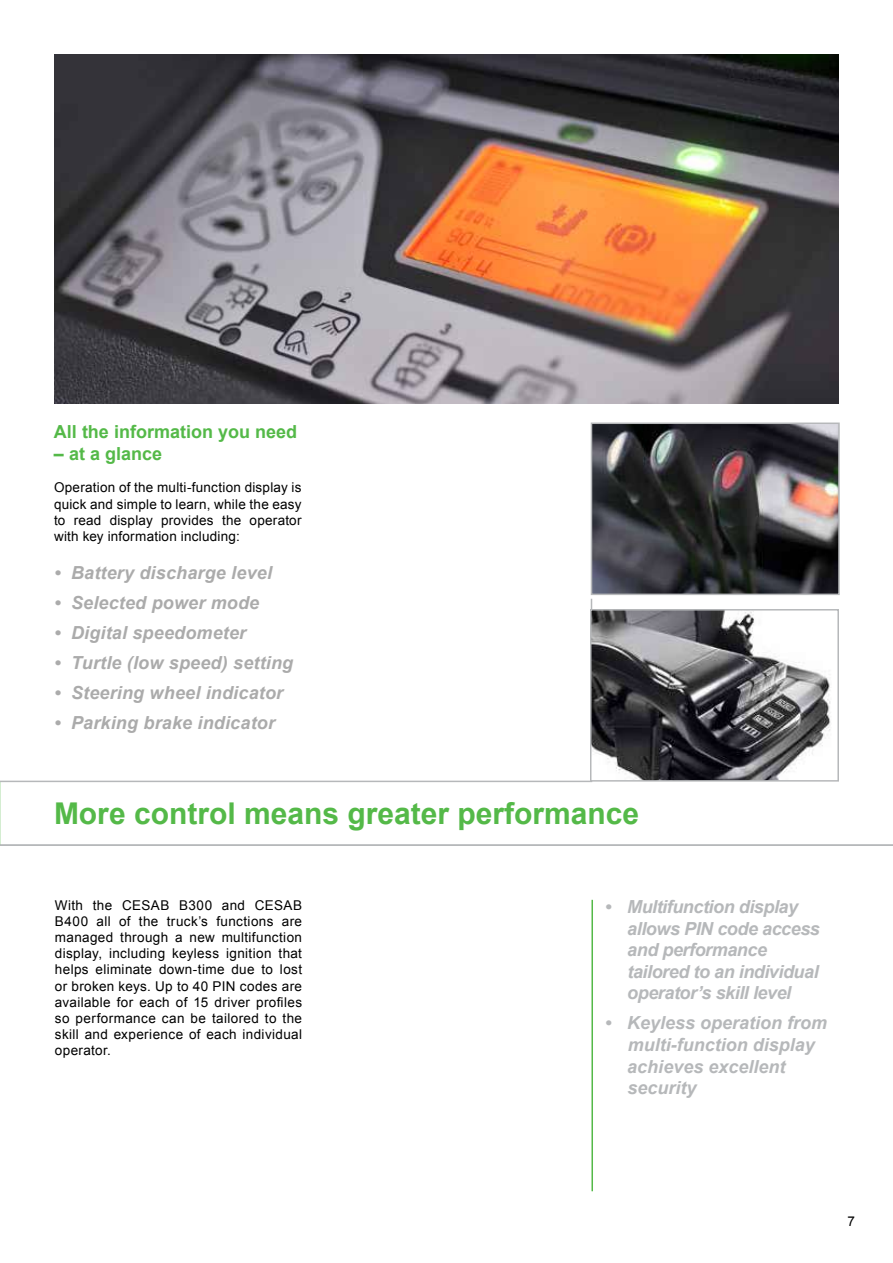
<style>
.page{position:relative;width:893px;height:1263px;background:#fff}
.page>*{position:absolute;margin:0;border:0;box-sizing:border-box;transform-origin:0 0}
.t1{font:700 30px "Arial";color:#54b948}
.t2{font:italic 700 18px "Arial";letter-spacing:.01em;color:#ababab}
.t3{font:italic 700 18px/21.6px "Arial";letter-spacing:-.025em;color:#b6b8ba}
.t4{font:italic 700 18px/21.6px "Arial";color:#b6b8ba}
.t5{font:700 18px "Arial";color:#54b948}
.t6{font:13.5px/16.2px "Arial";letter-spacing:.02em;color:#000;text-align:justify}
</style>
<div class="page">
<img style="left:54px;top:54px;width:785px;height:350px">
<hr style="left:0;top:844px;width:893px;height:2px;background:#b6b8ba">
<svg style="left:0;top:598px;width:593px;height:185px"></svg>
<hr style="left:591px;top:900px;width:2px;height:291px;background:#54b948">
<img style="left:594px;top:425px;width:243px;height:167px">
<div style="left:591px;top:422px;width:249px;height:173px;border:2px solid #b6b8ba"></div>
<img style="left:593px;top:612px;width:238px;height:167px">
<div style="left:590px;top:609px;width:249px;height:173px;border:2px solid #b6b8ba"></div>
<h2 class="t5" style="left:54px;top:420px;width:245px">All the information you need</h2>
<h2 class="t5" style="left:54px;top:442px;width:110px">– at a glance</h2>
<p class="t6" style="left:54px;top:480px;width:249px">Operation of the multi-function display is quick and simple to learn, while the easy to read display provides the operator with key information including:</p>
<h2 class="t2" style="left:54px;top:561px;width:220px">• Battery discharge level</h2>
<h2 class="t2" style="left:54px;top:591px;width:207px">• Selected power mode</h2>
<h2 class="t2" style="left:54px;top:621px;width:194px">• Digital speedometer</h2>
<h2 class="t2" style="left:54px;top:651px;width:241px">• Turtle (low speed) setting</h2>
<h2 class="t2" style="left:54px;top:681px;width:231px">• Steering wheel indicator</h2>
<h2 class="t2" style="left:54px;top:711px;width:223px">• Parking brake indicator</h2>
<h1 class="t1" style="left:54px;top:794px;width:587px">More control means greater performance</h1>
<p class="t6" style="left:55px;top:897px;width:249px">With the CESAB B300 and CESAB B400 all of the truck’s functions are managed through a new multifunction display, including keyless ignition that helps eliminate down-time due to lost or broken keys. Up to 40 PIN codes are available for each of 15 driver profiles so performance can be tailored to the skill and experience of each individual operator.</p>
<h2 class="t3" style="left:627px;top:896px;width:194px;text-indent:-23px">• Multifunction display allows PIN code access and performance tailored to an individual operator’s skill level</h2>
<h2 class="t4" style="left:627px;top:1013px;width:201px;text-indent:-23px">• Keyless operation from multi-function display achieves excellent security</h2>
<p class="t6" style="left:847px;top:1213px;width:9px">7</p>
</div>
